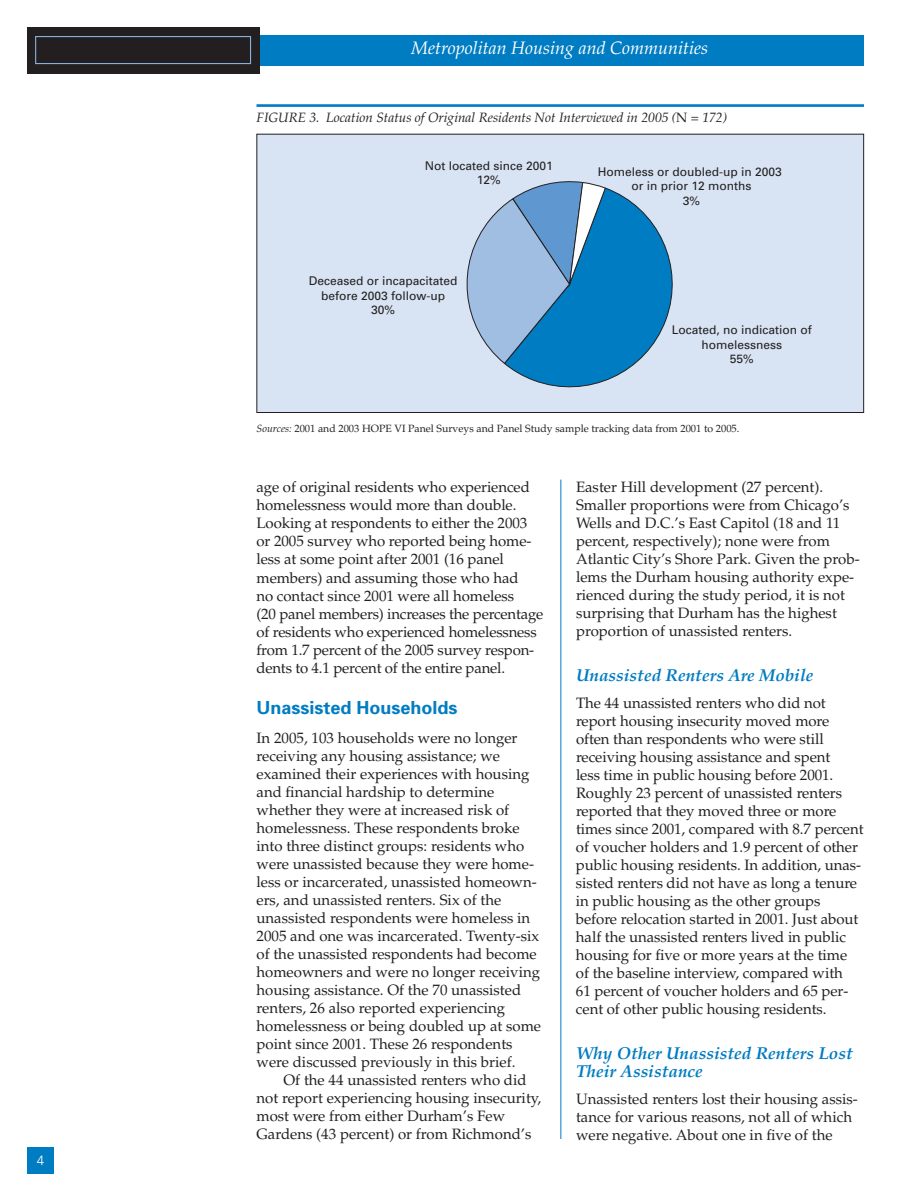
<style>
.page{position:relative;width:918px;height:1188px;background:#fff}
.page>*{position:absolute;margin:0;border:0;box-sizing:border-box;transform-origin:0 0}
.t1{font:italic 18px "Palatino";color:#fff}
.t2{font:700 18px "Univers";color:#007cc2}
.t3{font:italic 700 17.25px/18px "Palatino";color:#007cc2}
.t4{font:15px/18px "Palatino";color:#231f20}
.t5{font:italic 13.5px "Palatino";color:#231f20}
.t6{font:300 13.5px "Univers";color:#fff}
.t7{font:12px/14.4px "Univers";color:#231f20;text-align:center}
.t8{font:10.5px "Palatino";color:#231f20}
.s1{font-style:normal}
.s2{font-style:italic}
</style>
<div class="page">
<div style="left:255px;top:35px;width:609px;height:30px;background:#007cc2"></div>
<div style="left:27px;top:27px;width:232px;height:46px;background:#231f20"></div>
<div style="left:35px;top:36px;width:216px;height:28px;border:1px solid #89b0dc"></div>
<div style="left:27px;top:1148px;width:27px;height:26px;background:#007cc2"></div>
<hr style="left:560px;top:480px;width:1px;height:659px;background:#007cc2">
<div style="left:257px;top:134px;width:607px;height:279px;background:#d8e4f3"></div>
<svg style="left:466px;top:181px;width:207px;height:206px"></svg>
<div style="left:257px;top:134px;width:607px;height:279px;border:1px solid #231f20"></div>
<hr style="left:256px;top:104px;width:608px;height:3px;background:#007cc2">
<p class="t6" style="left:37px;top:1155px;width:9px">4</p>
<p class="t1" style="left:411px;top:41px;width:299px">Metropolitan Housing and Communities</p>
<p class="t5" style="left:256px;top:112px;width:472px">FIGURE 3. Location Status of Original Residents Not Interviewed in 2005 (<span class="s1">N</span> = 172)</p>
<p class="t7" style="left:425px;top:159px;width:130px">Not located since 2001<br>12%</p>
<p class="t7" style="left:309px;top:275px;width:150px">Deceased or incapacitated before 2003 follow-up<br>30%</p>
<p class="t7" style="left:598px;top:166px;width:186px">Homeless or doubled-up in 2003 or in prior 12 months<br>3%</p>
<p class="t7" style="left:672px;top:324px;width:142px">Located, no indication of homelessness<br>55%</p>
<p class="t8" style="left:256px;top:425px;width:484px"><span class="s2">Sources:</span> 2001 and 2003 HOPE VI Panel Surveys and Panel Study sample tracking data from 2001 to 2005.</p>
<p class="t4" style="left:256px;top:480px;width:288px">age of original residents who experienced homelessness would more than double.<br>Looking at respondents to either the 2003 or 2005 survey who reported being home&shy;less at some point after 2001 (16 panel members) and assuming those who had<br>no contact since 2001 were all homeless<br>(20 panel members) increases the percentage of residents who experienced homelessness from 1.7 percent of the 2005 survey respon&shy;dents to 4.1 percent of the entire panel.</p>
<p class="t2" style="left:256px;top:701px;width:203px">Unassisted Households</p>
<p class="t4" style="left:256px;top:731px;width:286px">In 2005, 103 households were no longer receiving any housing assistance; we examined their experiences with housing and financial hardship to determine whether they were at increased risk of homelessness. These respondents broke into three distinct groups: residents who were unassisted because they were home&shy;less or incarcerated, unassisted homeown&shy;ers, and unassisted renters. Six of the unassisted respondents were homeless in 2005 and one was incarcerated. Twenty-six of the unassisted respondents had become homeowners and were no longer receiving housing assistance. Of the 70 unassisted renters, 26 also reported experiencing homelessness or being doubled up at some point since 2001. These 26 respondents were discussed previously in this brief.</p>
<p class="t4" style="left:256px;top:1073px;width:286px;text-indent:27px">Of the 44 unassisted renters who did not report experiencing housing insecurity, most were from either Durham’s Few Gardens (43 percent) or from Richmond’s</p>
<p class="t4" style="left:576px;top:480px;width:285px">Easter Hill development (27 percent).<br>Smaller proportions were from Chicago’s Wells and D.C.’s East Capitol (18 and 11 percent, respectively); none were from Atlantic City’s Shore Park. Given the prob&shy;lems the Durham housing authority expe&shy;rienced during the study period, it is not surprising that Durham has the highest proportion of unassisted renters.</p>
<p class="t3" style="left:576px;top:669px;width:239px">Unassisted Renters Are Mobile</p>
<p class="t4" style="left:576px;top:696px;width:289px">The 44 unassisted renters who did not report housing insecurity moved more often than respondents who were still receiving housing assistance and spent<br>less time in public housing before 2001.<br>Roughly 23 percent of unassisted renters reported that they moved three or more times since 2001, compared with 8.7 percent of voucher holders and 1.9 percent of other public housing residents. In addition, unas&shy;sisted renters did not have as long a tenure in public housing as the other groups before relocation started in 2001. Just about half the unassisted renters lived in public housing for five or more years at the time of the baseline interview, compared with<br>61 percent of voucher holders and 65 per&shy;cent of other public housing residents.</p>
<p class="t3" style="left:576px;top:1046px;width:278px">Why Other Unassisted Renters Lost<br>Their Assistance</p>
<p class="t4" style="left:576px;top:1091px;width:283px">Unassisted renters lost their housing assis&shy;tance for various reasons, not all of which were negative. About one in five of the</p>
</div>
